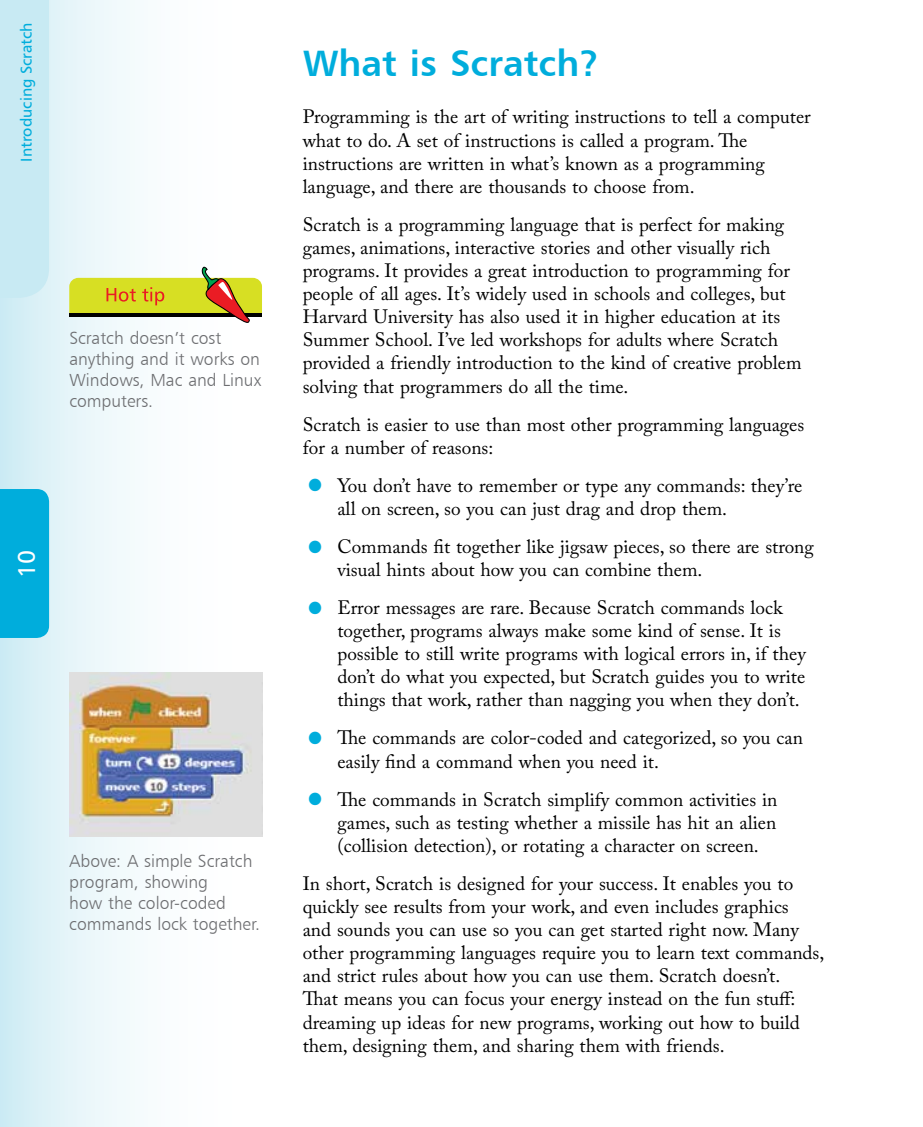
<style>
.page{position:relative;width:923px;height:1127px;background:#fff}
.page>*{position:absolute;margin:0;border:0;box-sizing:border-box;transform-origin:0 0}
.t1{font:36.75px "Humanist 777 BT Bold B";color:#00addc}
.t2{font:24.5px "Humanist 777 BT Roman B";color:#fff}
.t3{font:19.25px/23.1px "Adobe Caslon Pro";color:#000}
.t4{font:17.5px/21px "Humanist 777 BT Light B";color:#6d6e71}
.t5{font:15.75px "Humanist 777 BT Roman B";color:#00addc}
.s1{font-family:"Humanist 777 BT Bold B";font-size:42px;color:#00addc}
</style>
<div class="page">
<div style="left:0;top:0;width:273px;height:1126px;background:linear-gradient(to right,#d7eff6,#fff)"></div>
<div style="left:0;top:489px;width:49px;height:148px;background:#00addc"></div>
<div style="left:0;top:0;width:49px;height:298px;background:#c8eaf3"></div>
<svg style="left:69px;top:266px;width:193px;height:58px"></svg>
<img style="left:69px;top:672px;width:193px;height:164px">
<p class="t5" style="left:17px;top:161px;width:141px;rotate:-90deg">Introducing Scratch</p>
<p class="t4" style="left:69px;top:327px;width:193px">Scratch doesn’t cost anything and it works on<br>Windows, Mac and Linux computers.</p>
<p class="t2" style="left:12px;top:577px;width:30px;rotate:-90deg">10</p>
<p class="t4" style="left:69px;top:849px;width:192px">Above: A simple Scratch program, showing<br>how the color-coded commands lock together.</p>
<h1 class="t1" style="left:303px;top:40px;width:297px">What is Scratch?</h1>
<p class="t3" style="left:303px;top:105px;width:509px">Programming is the art of writing instructions to tell a computer what to do. A set of instructions is called a program. The instructions are written in what’s known as a programming language, and there are thousands to choose from.</p>
<p class="t3" style="left:303px;top:212px;width:500px">Scratch is a programming language that is perfect for making games, animations, interactive stories and other visually rich programs. It provides a great introduction to programming for people of all ages. It’s widely used in schools and colleges, but Harvard University has also used it in higher education at its Summer School. I’ve led workshops for adults where Scratch provided a friendly introduction to the kind of creative problem solving that programmers do all the time.</p>
<p class="t3" style="left:303px;top:412px;width:503px">Scratch is easier to use than most other programming languages for a number of reasons:</p>
<p class="t3" style="left:337px;top:473px;width:466px;text-indent:-35px"><span class="s1">•</span> You don’t have to remember or type any commands: they’re all on screen, so you can just drag and drop them.</p>
<p class="t3" style="left:337px;top:534px;width:478px;text-indent:-35px"><span class="s1">•</span> Commands fit together like jigsaw pieces, so there are strong visual hints about how you can combine them.</p>
<p class="t3" style="left:337px;top:595px;width:470px;text-indent:-35px"><span class="s1">•</span> Error messages are rare. Because Scratch commands lock together, programs always make some kind of sense. It is possible to still write programs with logical errors in, if they don’t do what you expected, but Scratch guides you to write things that work, rather than nagging you when they don’t.</p>
<p class="t3" style="left:337px;top:726px;width:467px;text-indent:-35px"><span class="s1">•</span> The commands are color-coded and categorized, so you can easily find a command when you need it.</p>
<p class="t3" style="left:337px;top:787px;width:441px;text-align:justify;text-indent:-35px"><span class="s1">•</span> The commands in Scratch simplify common activities in games, such as testing whether a missile has hit an alien (collision detection), or rotating a character on screen.</p>
<p class="t3" style="left:303px;top:871px;width:523px">In short, Scratch is designed for your success. It enables you to quickly see results from your work, and even includes graphics<br>and sounds you can use so you can get started right now. Many other programming languages require you to learn text commands, and strict rules about how you can use them. Scratch doesn’t.<br>That means you can focus your energy instead on the fun stuff: dreaming up ideas for new programs, working out how to build them, designing them, and sharing them with friends.</p>
</div>
